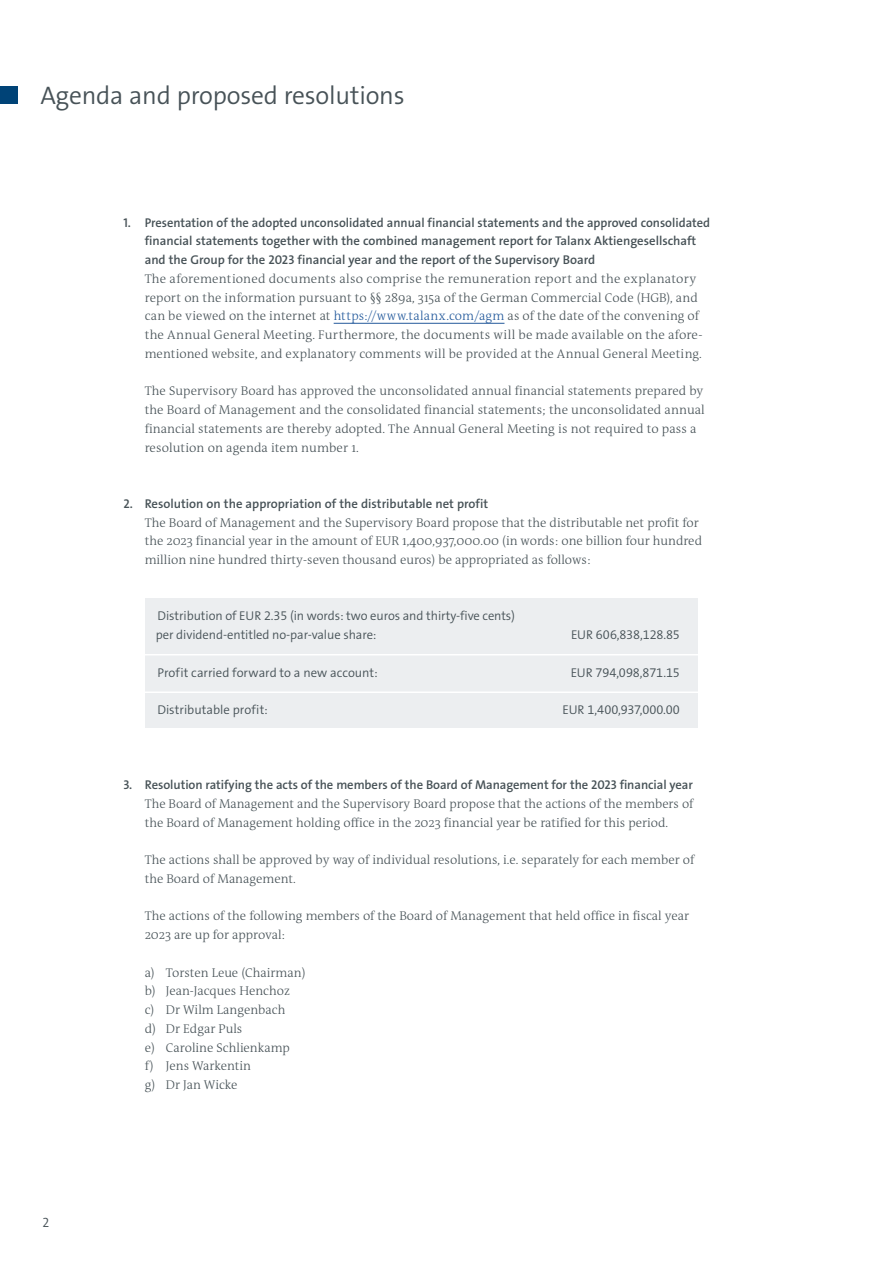
<style>
.page{position:relative;width:893px;height:1263px;background:#fff}
.page>*{position:absolute;margin:0;border:0;box-sizing:border-box;transform-origin:0 0}
.t1{font:25.5px "The Sans LP4 Se Lig";letter-spacing:-.01em;color:#475257}
.t2{font:13.5px "The Sans LP4 Se Lig";color:#475257}
.t3{font:300 12.75px/18.8px "The Antiqua B W3";color:#475257}
.t4{font:12.75px/18.8px "The Sans LP6 Se Bld";color:#475257}
.t5{font:12.75px/18.8px "The Sans LP4 Se Lig";letter-spacing:-.005em;color:#475257}
.s1{color:#245a9c}
</style>
<div class="page">
<hr style="left:334px;top:323px;width:170px;height:1px;background:#245a9c">
<div style="left:145px;top:598px;width:552px;height:130px;background:#eceef0"></div>
<hr style="left:123px;top:654px;width:587px;height:1px;background:#fff">
<hr style="left:123px;top:691px;width:587px;height:2px;background:#fff">
<div style="left:0;top:87px;width:17px;height:17px;background:#004377"></div>
<h1 class="t1" style="left:40px;top:79px;width:366px">Agenda and proposed resolutions</h1>
<p class="t4" style="left:145px;top:213px;width:567px;text-indent:-21px">1. Presentation of the adopted unconsolidated annual financial statements and the approved consolidated financial statements together with the combined management report for Talanx Aktiengesellschaft and the Group for the 2023 financial year and the report of the Supervisory Board</p>
<p class="t3" style="left:145px;top:269px;width:559px">The aforementioned documents also comprise the remuneration report and the explanatory report on the information pursuant to §§ 289a, 315a of the German Commercial Code (HGB), and can be viewed on the internet at <span class="s1">https://www.talanx.com/agm</span> as of the date of the convening of the Annual General Meeting. Furthermore, the documents will be made available on the afore&shy;mentioned website, and explanatory comments will be provided at the Annual General Meeting.</p>
<p class="t3" style="left:145px;top:382px;width:562px">The Supervisory Board has approved the unconsolidated annual financial statements prepared by the Board of Management and the consolidated financial statements; the unconsolidated annual financial statements are thereby adopted. The Annual General Meeting is not required to pass a resolution on agenda item number 1.</p>
<p class="t4" style="left:123px;top:494px;width:366px">2. Resolution on the appropriation of the distributable net profit</p>
<p class="t3" style="left:145px;top:513px;width:559px">The Board of Management and the Supervisory Board propose that the distributable net profit for the 2023 financial year in the amount of EUR 1,400,937,000.00 (in words: one billion four hundred million nine hundred thirty-seven thousand euros) be appropriated as follows:</p>
<p class="t5" style="left:156px;top:607px;width:361px">Distribution of EUR 2.35 (in words: two euros and thirty-five cents) per dividend-entitled no-par-value share:</p>
<p class="t5" style="left:571px;top:625px;width:110px">EUR 606,838,128.85</p>
<p class="t5" style="left:157px;top:663px;width:222px">Profit carried forward to a new account:</p>
<p class="t5" style="left:571px;top:663px;width:111px">EUR 794,098,871.15</p>
<p class="t5" style="left:157px;top:700px;width:112px">Distributable profit:</p>
<p class="t5" style="left:563px;top:700px;width:119px">EUR 1,400,937,000.00</p>
<p class="t2" style="left:43px;top:1214px;width:8px">2</p>
<p class="t4" style="left:123px;top:775px;width:571px">3. Resolution ratifying the acts of the members of the Board of Management for the 2023 financial year</p>
<p class="t3" style="left:145px;top:794px;width:550px">The Board of Management and the Supervisory Board propose that the actions of the members of the Board of Management holding office in the 2023 financial year be ratified for this period.</p>
<p class="t3" style="left:145px;top:850px;width:551px">The actions shall be approved by way of individual resolutions, i.e. separately for each member of the Board of Management.</p>
<p class="t3" style="left:145px;top:907px;width:546px">The actions of the following members of the Board of Management that held office in fiscal year<br>2023 are up for approval:</p>
<p class="t3" style="left:145px;top:963px;width:162px">a) Torsten Leue (Chairman) b) Jean-Jacques Henchoz<br>c) Dr Wilm Langenbach<br>d) Dr Edgar Puls<br>e) Caroline Schlienkamp<br>f) Jens Warkentin<br>g) Dr Jan Wicke</p>
</div>
